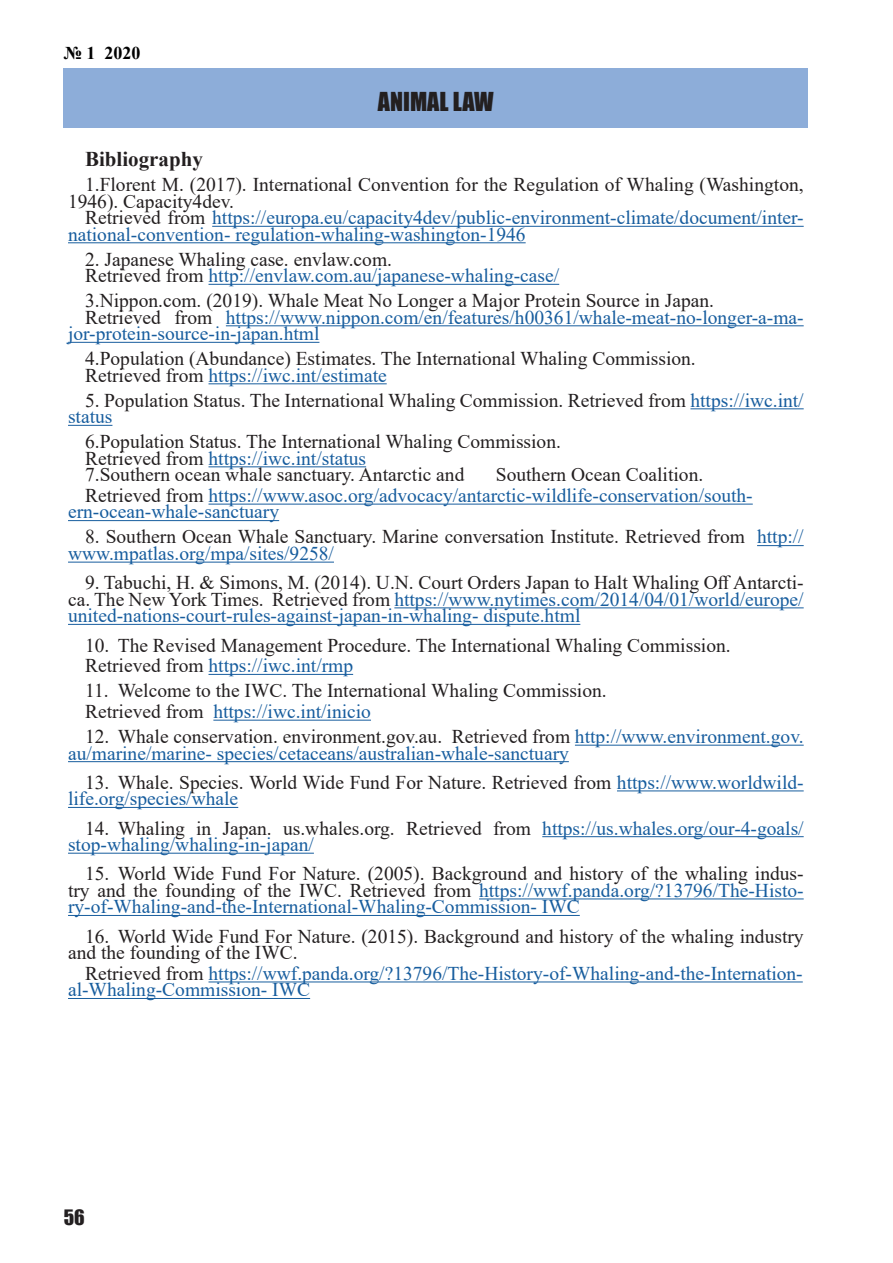
<style>
.page{position:relative;width:893px;height:1263px;background:#fff}
.page>*{position:absolute;margin:0;border:0;box-sizing:border-box;transform-origin:0 0}
.t1{font:24px "Impact";color:#231f20}
.t2{font:700 21px "Times New Roman";color:#231f20}
.t3{font:19.5px/16.5px "Times New Roman";color:#231f20}
.t4{font:19.5px/16.5px "Times New Roman";color:#175d9e}
.t5{font:19.5px "Impact";color:#231f20}
.t6{font:700 18px "Times New Roman";color:#000}
.s1{color:#231f20}
.s2{color:#175d9e}
</style>
<div class="page">
<hr style="left:212px;top:226px;width:592px;height:1px;background:#175d9e">
<hr style="left:68px;top:242px;width:458px;height:1px;background:#175d9e">
<hr style="left:208px;top:284px;width:351px;height:1px;background:#175d9e">
<hr style="left:226px;top:325px;width:578px;height:1px;background:#175d9e">
<hr style="left:68px;top:342px;width:251px;height:1px;background:#175d9e">
<hr style="left:208px;top:383px;width:179px;height:1px;background:#175d9e">
<hr style="left:690px;top:408px;width:114px;height:1px;background:#175d9e">
<hr style="left:68px;top:425px;width:44px;height:1px;background:#175d9e">
<hr style="left:208px;top:466px;width:158px;height:1px;background:#175d9e">
<hr style="left:208px;top:504px;width:545px;height:1px;background:#175d9e">
<hr style="left:68px;top:520px;width:211px;height:1px;background:#175d9e">
<hr style="left:757px;top:545px;width:47px;height:1px;background:#175d9e">
<hr style="left:68px;top:562px;width:266px;height:1px;background:#175d9e">
<hr style="left:394px;top:607px;width:410px;height:1px;background:#175d9e">
<hr style="left:68px;top:624px;width:512px;height:1px;background:#175d9e">
<hr style="left:208px;top:674px;width:145px;height:1px;background:#175d9e">
<hr style="left:213px;top:720px;width:158px;height:1px;background:#175d9e">
<hr style="left:575px;top:745px;width:229px;height:1px;background:#175d9e">
<hr style="left:68px;top:761px;width:501px;height:1px;background:#175d9e">
<hr style="left:617px;top:790px;width:187px;height:1px;background:#175d9e">
<hr style="left:68px;top:807px;width:170px;height:1px;background:#175d9e">
<hr style="left:542px;top:836px;width:262px;height:1px;background:#175d9e">
<hr style="left:68px;top:853px;width:246px;height:1px;background:#175d9e">
<hr style="left:479px;top:898px;width:325px;height:1px;background:#175d9e">
<hr style="left:68px;top:915px;width:512px;height:1px;background:#175d9e">
<hr style="left:208px;top:981px;width:595px;height:1px;background:#175d9e">
<hr style="left:68px;top:998px;width:242px;height:1px;background:#175d9e">
<div style="left:64px;top:68px;width:744px;height:60px;background:#8dadd9"></div>
<p class="t6" style="left:64px;top:40px;width:78px">№ 1 2020</p>
<p class="t1" style="left:378px;top:83px;width:117px">ANIMAL LAW</p>
<p class="t2" style="left:85px;top:144px;width:119px">Bibliography</p>
<p class="t3" style="left:68px;top:176px;width:737px;text-indent:17px">1.Florent M. (2017). International Convention for the Regulation of Whaling (Washington,<br>1946). Capacity4dev.</p>
<p class="t4" style="left:68px;top:209px;width:737px;text-indent:17px"><span class="s1">Retrieved from</span> https://europa.eu/capacity4dev/public-environment-climate/document/inter&shy;national-convention- regulation-whaling-washington-1946</p>
<p class="t3" style="left:85px;top:250px;width:476px">2. Japanese Whaling case. envlaw.com.<br>Retrieved from <span class="s2">http://envlaw.com.au/japanese-whaling-case/</span></p>
<p class="t3" style="left:85px;top:292px;width:630px">3.Nippon.com. (2019). Whale Meat No Longer a Major Protein Source in Japan.</p>
<p class="t4" style="left:85px;top:308px;width:720px"><span class="s1">Retrieved from</span> https://www.nippon.com/en/features/h00361/whale-meat-no-longer-a-ma-</p>
<p class="t4" style="left:68px;top:325px;width:253px">jor-protein-source-in-japan.html</p>
<p class="t3" style="left:85px;top:350px;width:612px">4.Population (Abundance) Estimates. The International Whaling Commission.<br>Retrieved from <span class="s2">https://iwc.int/estimate</span></p>
<p class="t3" style="left:68px;top:391px;width:737px;text-indent:17px">5. Population Status. The International Whaling Commission. Retrieved from <span class="s2">https://iwc.int/ status</span></p>
<p class="t3" style="left:85px;top:433px;width:477px">6.Population Status. The International Whaling Commission.<br>Retrieved from <span class="s2">https://iwc.int/status<br></span>7.Southern ocean whale sanctuary. Antarctic and</p>
<p class="t4" style="left:85px;top:464px;width:669px;line-height:20.7px;text-indent:411px"><span class="s1">Southern Ocean Coalition.<br>Retrieved from</span> https://www.asoc.org/advocacy/antarctic-wildlife-conservation/south-</p>
<p class="t4" style="left:68px;top:503px;width:213px">ern-ocean-whale-sanctuary</p>
<p class="t3" style="left:68px;top:528px;width:737px;text-indent:17px">8. Southern Ocean Whale Sanctuary. Marine conversation Institute. Retrieved from <span class="s2">http:// www.mpatlas.org/mpa/sites/9258/</span></p>
<p class="t4" style="left:68px;top:574px;width:737px;text-align:justify;text-indent:17px"><span class="s1">9. Tabuchi, H. &amp; Simons, M. (2014). U.N. Court Orders Japan to Halt Whaling Off Antarcti&shy;ca. The New York Times. Retrieved from</span> https://www.nytimes.com/2014/04/01/world/europe/ united-nations-court-rules-against-japan-in-whaling- dispute.html</p>
<p class="t3" style="left:85px;top:634px;width:647px;line-height:20.7px">10. The Revised Management Procedure. The International Whaling Commission.<br>Retrieved from <span class="s2">https://iwc.int/rmp</span></p>
<p class="t3" style="left:85px;top:680px;width:523px;line-height:20.7px">11. Welcome to the IWC. The International Whaling Commission.<br>Retrieved from <span class="s2">https://iwc.int/inicio</span></p>
<p class="t4" style="left:68px;top:728px;width:737px;text-indent:17px"><span class="s1">12. Whale conservation. environment.gov.au. Retrieved from</span> http://www.environment.gov. au/marine/marine- species/cetaceans/australian-whale-sanctuary</p>
<p class="t3" style="left:68px;top:773px;width:737px;text-indent:17px">13. Whale. Species. World Wide Fund For Nature. Retrieved from <span class="s2">https://www.worldwild&shy;life.org/species/whale</span></p>
<p class="t4" style="left:68px;top:819px;width:737px;text-indent:17px"><span class="s1">14. Whaling in Japan. us.whales.org. Retrieved from</span> https://us.whales.org/our-4-goals/ stop-whaling/whaling-in-japan/</p>
<p class="t3" style="left:68px;top:865px;width:737px;text-align:justify;text-indent:17px">15. World Wide Fund For Nature. (2005). Background and history of the whaling indus&shy;try and the founding of the IWC. Retrieved from <span class="s2">https://wwf.panda.org/?13796/The-Histo&shy;ry-of-Whaling-and-the-International-Whaling-Commission- IWC</span></p>
<p class="t3" style="left:68px;top:927px;width:737px;text-indent:17px">16. World Wide Fund For Nature. (2015). Background and history of the whaling industry and the founding of the IWC.</p>
<p class="t4" style="left:68px;top:964px;width:736px;text-indent:17px"><span class="s1">Retrieved from</span> https://wwf.panda.org/?13796/The-History-of-Whaling-and-the-Internation&shy;al-Whaling-Commission- IWC</p>
<p class="t5" style="left:64px;top:1202px;width:23px">56</p>
</div>
